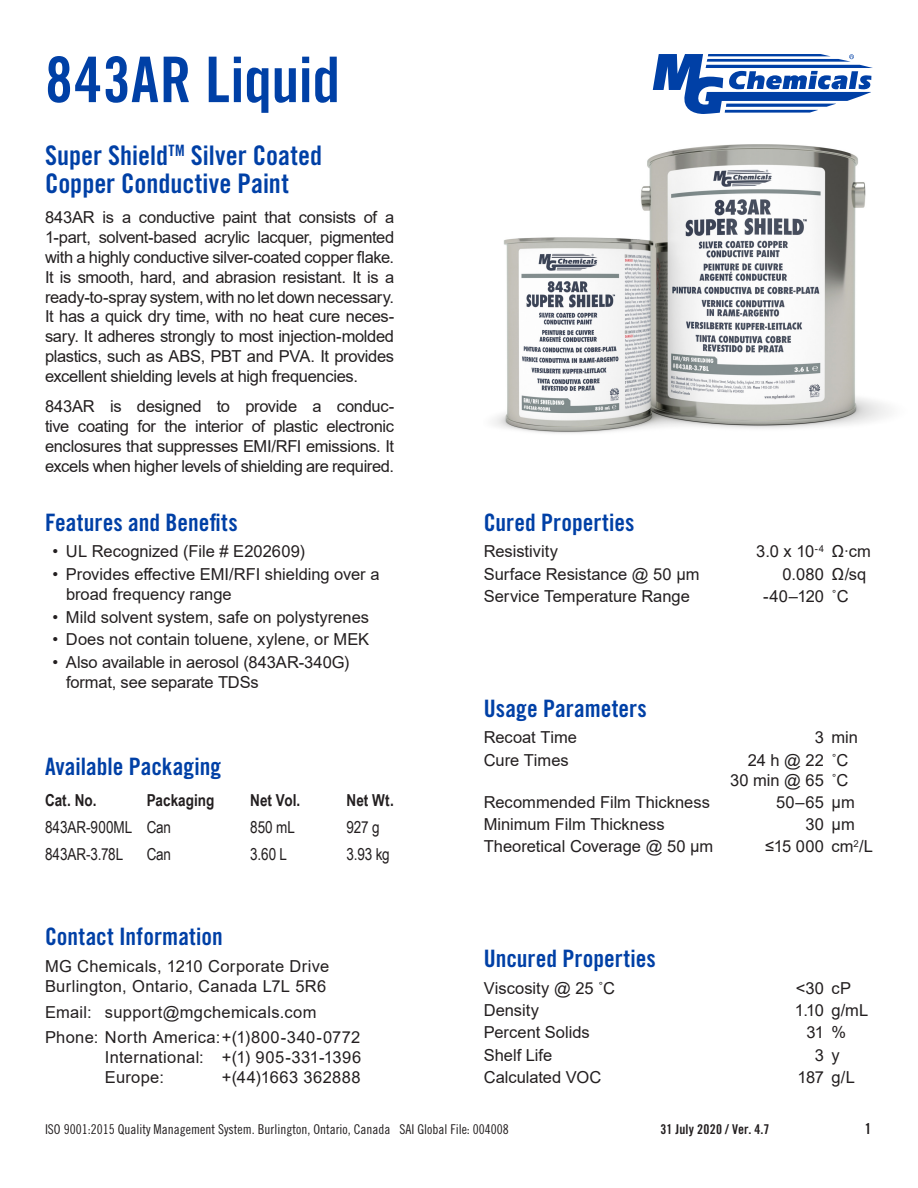
<style>
.page{position:relative;width:918px;height:1188px;background:#fff}
.page>*{position:absolute;margin:0;border:0;box-sizing:border-box;transform-origin:0 0}
.t1{font:63px "Trade Gothic Bold Cond Twenty";letter-spacing:.005em;color:#0040a6}
.Product_Name_Descrip{font:27px/28.5px "Trade Gothic Bold Cond Twenty";color:#0040a6}
.H2_space_after{font:24px "Trade Gothic Bold Cond Twenty";color:#0040a6}
.Body_Text{font:16.5px/19.8px "Arial";letter-spacing:-.02em;color:#231f20;text-align:justify}
.Properties_List{font:16.5px/19.8px "Arial";color:#231f20;text-align:right}
.Bullet_List_-_Featur{font:16.5px/19.8px "Arial";color:#231f20}
.Contact_Information{font:16.5px "Arial";letter-spacing:.02em;color:#231f20}
.Table_Body_Text{font:16.5px "Arial Narrow";letter-spacing:-.005em;color:#231f20}
.Table_Heading{font:700 16.5px "Arial Narrow";letter-spacing:.005em;color:#231f20}
.Bullet_List_-_instru{font:16.5px "Arial";color:#231f20}
.t2{font:15px "Trade Gothic Bold Cond Twenty";color:#231f20}
.t3{font:13.5px "Trade Gothic Cond Eighteen";color:#231f20}
.t4{font:13.5px "Trade Gothic Bold Cond Twenty";letter-spacing:.015em;color:#231f20}
</style>
<div class="page">
<svg style="left:653px;top:54px;width:220px;height:60px"></svg>
<img style="left:493px;top:144px;width:396px;height:290px">
<h1 class="t1" style="left:45px;top:41px;width:297px">843AR Liquid</h1>
<p class="Product_Name_Descrip" style="left:45px;top:141px;width:279px">Super Shield<sup>TM</sup> Silver Coated<br>Copper Conductive Paint</p>
<p class="Body_Text" style="left:45px;top:208px;width:351px">843AR is a conductive paint that consists of a 1-part, solvent-based acrylic lacquer, pigmented with a highly conductive silver-coated copper flake.<br>It is smooth, hard, and abrasion resistant. It is a ready-to-spray system, with no let down necessary.<br>It has a quick dry time, with no heat cure neces&shy;sary. It adheres strongly to most injection-molded plastics, such as ABS, PBT and PVA. It provides excellent shielding levels at high frequencies.</p>
<p class="Body_Text" style="left:45px;top:396px;width:351px">843AR is designed to provide a conduc&shy;tive coating for the interior of plastic electronic enclosures that suppresses EMI/RFI emissions. It excels when higher levels of shielding are required.</p>
<p class="H2_space_after" style="left:45px;top:508px;width:194px">Features and Benefits</p>
<p class="Bullet_List_-_Featur" style="left:52px;top:541px;width:254px">• UL Recognized (File # E202609)</p>
<p class="Bullet_List_-_Featur" style="left:66px;top:564px;width:315px;text-indent:-14px">• Provides effective EMI/RFI shielding over a broad frequency range</p>
<p class="Bullet_List_-_Featur" style="left:52px;top:607px;width:318px">• Mild solvent system, safe on polystyrenes</p>
<p class="Bullet_List_-_Featur" style="left:52px;top:630px;width:318px">• Does not contain toluene, xylene, or MEK</p>
<p class="Bullet_List_-_Featur" style="left:66px;top:652px;width:285px;text-indent:-14px">• Also available in aerosol (843AR-340G) format, see separate TDSs</p>
<p class="H2_space_after" style="left:45px;top:752px;width:178px">Available Packaging</p>
<p class="Table_Heading" style="left:45px;top:787px;width:53px">Cat. No.</p>
<p class="Table_Heading" style="left:147px;top:787px;width:69px">Packaging</p>
<p class="Table_Heading" style="left:250px;top:787px;width:52px">Net Vol.</p>
<p class="Table_Heading" style="left:346px;top:787px;width:49px">Net Wt.</p>
<p class="Table_Body_Text" style="left:45px;top:815px;width:89px">843AR-900ML</p>
<p class="Table_Body_Text" style="left:147px;top:815px;width:26px">Can</p>
<p class="Table_Body_Text" style="left:250px;top:815px;width:46px">850 mL</p>
<p class="Table_Body_Text" style="left:346px;top:815px;width:35px">927 g</p>
<p class="Table_Body_Text" style="left:45px;top:842px;width:80px">843AR-3.78L</p>
<p class="Table_Body_Text" style="left:147px;top:842px;width:26px">Can</p>
<p class="Table_Body_Text" style="left:250px;top:842px;width:38px">3.60 L</p>
<p class="Table_Body_Text" style="left:346px;top:842px;width:45px">3.93 kg</p>
<p class="H2_space_after" style="left:45px;top:922px;width:179px">Contact Information</p>
<p class="Contact_Information" style="left:45px;top:955px;width:286px">MG Chemicals, 1210 Corporate Drive</p>
<p class="Contact_Information" style="left:45px;top:975px;width:283px">Burlington, Ontario, Canada L7L 5R6</p>
<p class="Contact_Information" style="left:45px;top:1000px;width:273px">Email: support@mgchemicals.com</p>
<p class="Contact_Information" style="left:45px;top:1026px;width:317px">Phone: North America:+(1)800-340-0772</p>
<p class="Contact_Information" style="left:105px;top:1046px;width:258px">International: +(1) 905-331-1396</p>
<p class="Contact_Information" style="left:105px;top:1066px;width:60px">Europe:</p>
<p class="Contact_Information" style="left:222px;top:1066px;width:140px">+(44)1663 362888</p>
<p class="H2_space_after" style="left:484px;top:507px;width:152px">Cured Properties</p>
<p class="Properties_List" style="left:484px;top:542px;width:76px">Resistivity</p>
<p class="Bullet_List_-_instru" style="left:756px;top:540px;width:116px">3.0 x 10<sup>-4</sup> Ω·cm</p>
<p class="Properties_List" style="left:484px;top:564px;width:217px">Surface Resistance @ 50 µm</p>
<p class="Properties_List" style="left:783px;top:564px;width:85px">0.080 Ω/sq</p>
<p class="Properties_List" style="left:484px;top:586px;width:208px">Service Temperature Range</p>
<p class="Properties_List" style="left:763px;top:586px;width:87px">-40–120 ˚C</p>
<p class="H2_space_after" style="left:484px;top:694px;width:165px">Usage Parameters</p>
<p class="Properties_List" style="left:484px;top:728px;width:95px">Recoat Time</p>
<p class="Properties_List" style="left:815px;top:728px;width:45px">3 min</p>
<p class="Properties_List" style="left:484px;top:750px;width:87px">Cure Times</p>
<p class="Properties_List" style="left:730px;top:750px;width:120px">24 h @ 22 ˚C<br>30 min @ 65 ˚C</p>
<p class="Properties_List" style="left:484px;top:792px;width:228px">Recommended Film Thickness</p>
<p class="Properties_List" style="left:776px;top:792px;width:80px">50–65 µm</p>
<p class="Properties_List" style="left:484px;top:814px;width:183px">Minimum Film Thickness</p>
<p class="Properties_List" style="left:806px;top:814px;width:51px">30 µm</p>
<p class="Properties_List" style="left:484px;top:837px;width:231px">Theoretical Coverage @ 50 µm</p>
<p class="Properties_List" style="left:765px;top:837px;width:109px">≤15 000 cm<sup>2</sup>/L</p>
<p class="H2_space_after" style="left:484px;top:944px;width:174px">Uncured Properties</p>
<p class="Properties_List" style="left:484px;top:978px;width:133px">Viscosity @ 25 ˚C</p>
<p class="Properties_List" style="left:796px;top:978px;width:57px">&lt;30 cP</p>
<p class="Properties_List" style="left:484px;top:1000px;width:57px">Density</p>
<p class="Properties_List" style="left:795px;top:1000px;width:75px">1.10 g/mL</p>
<p class="Properties_List" style="left:484px;top:1023px;width:107px">Percent Solids</p>
<p class="Properties_List" style="left:806px;top:1023px;width:41px">31 %</p>
<p class="Properties_List" style="left:484px;top:1045px;width:70px">Shelf Life</p>
<p class="Properties_List" style="left:815px;top:1045px;width:26px">3 y</p>
<p class="Properties_List" style="left:484px;top:1067px;width:119px">Calculated VOC</p>
<p class="Properties_List" style="left:798px;top:1067px;width:59px">187 g/L</p>
<p class="t3" style="left:45px;top:1121px;width:465px">ISO 9001:2015 Quality Management System. Burlington, Ontario, Canada SAI Global File: 004008</p>
<p class="t4" style="left:660px;top:1121px;width:111px">31 July 2020 / Ver. 4.7</p>
<p class="t2" style="left:865px;top:1120px;width:8px">1</p>
</div>
